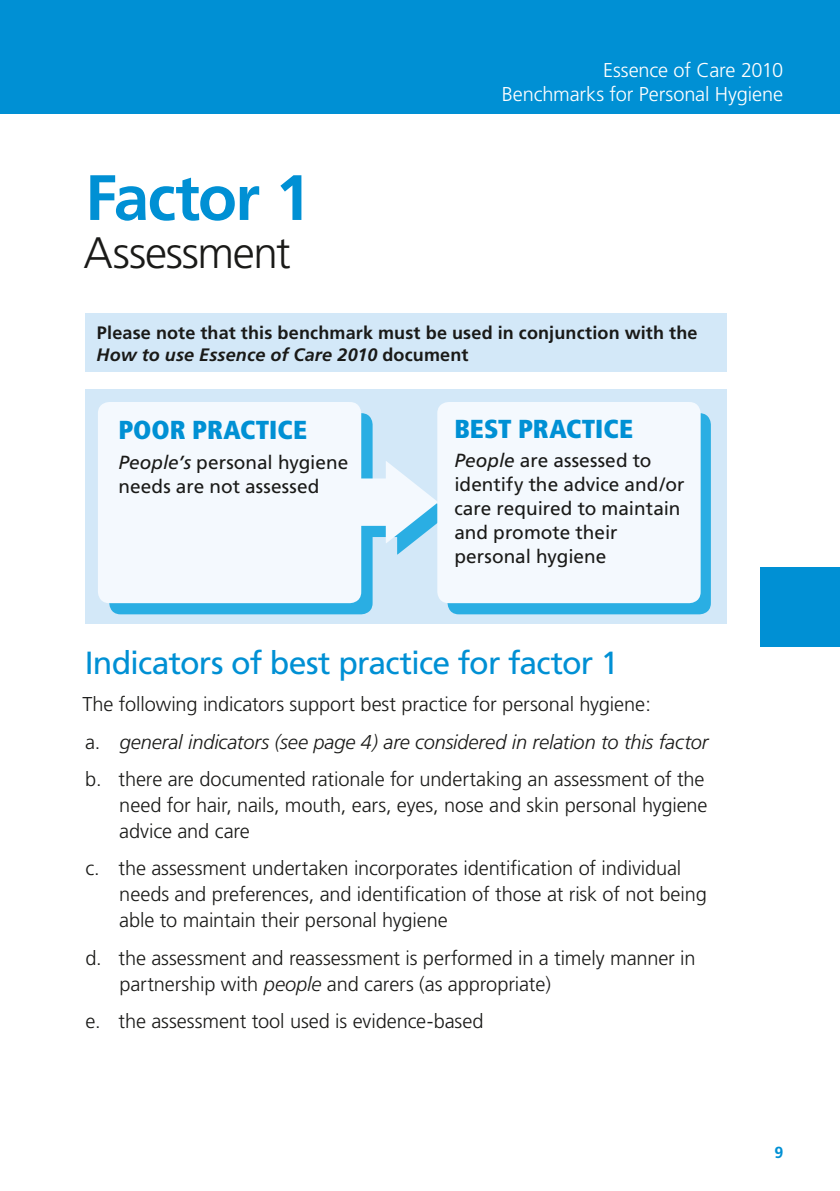
<style>
.page{position:relative;width:840px;height:1191px;background:#fff}
.page>*{position:absolute;margin:0;border:0;box-sizing:border-box;transform-origin:0 0}
.Chapter_Number{font:700 64px "Frutiger";letter-spacing:-.03em;color:#0090d4}
.Chapter{font:300 44px "Frutiger";letter-spacing:-.025em;color:#1a1a18}
.Hdg1{font:32px "Frutiger";letter-spacing:-.025em;color:#0090d4}
.POOR_PRACTICE_common{font:900 condensed 26px "Frutiger";color:#0090d4}
.abc{font:300 20px/26px "Frutiger";letter-spacing:-.005em;color:#1a1a18}
.abc_FIRST{font:italic 300 20px "Frutiger";letter-spacing:-.005em;color:#1a1a18}
.Body{font:300 20px "Frutiger";letter-spacing:-.005em;color:#1a1a18}
.t1{font:300 20px/24px "Frutiger";letter-spacing:-.005em;color:#fff;text-align:right}
.Diagram_Text{font:19px/24px "Frutiger";color:#1a1a18}
.Table_copy{font:700 18px/22px "Frutiger";letter-spacing:.01em;color:#1a1a18}
.t2{font:700 16px "Frutiger";color:#0090d4}
.s1{font-style:italic}
.s2{font-style:normal}
</style>
<div class="page">
<div style="left:0;top:0;width:839px;height:113px;background:#0090d4"></div>
<div style="left:85px;top:313px;width:641px;height:59px;background:#d3e8f8"></div>
<div style="left:760px;top:567px;width:79px;height:79px;background:#0090d4"></div>
<div style="left:85px;top:389px;width:641px;height:235px;background:#d3e8f8"></div>
<div style="left:447px;top:413px;width:263px;height:201px;background:#2aaee3;border-radius:11px"></div>
<div style="left:109px;top:413px;width:263px;height:201px;background:#2aaee3;border-radius:11px"></div>
<div style="left:98px;top:402px;width:263px;height:201px;background:#f4f9fe;border-radius:11px"></div>
<div style="left:437px;top:402px;width:263px;height:201px;background:#f4f9fe;border-radius:11px"></div>
<svg style="left:361px;top:461px;width:77px;height:82px"></svg>
<p class="Chapter_Number" style="left:85px;top:160px;width:227px">Factor 1</p>
<p class="Chapter" style="left:83px;top:228px;width:208px">Assessment</p>
<p class="t1" style="left:501px;top:58px;width:283px">Essence of Care 2010<br>Benchmarks for Personal Hygiene</p>
<p class="Table_copy" style="left:96px;top:321px;width:602px">Please note that this benchmark must be used in conjunction with the<br><span class="s1">How to use Essence of Care 2010</span> document</p>
<p class="POOR_PRACTICE_common" style="left:118px;top:414px;width:190px">POOR PRACTICE</p>
<p class="Diagram_Text" style="left:118px;top:450px;width:231px"><span class="s1">People’s</span> personal hygiene needs are not assessed</p>
<p class="POOR_PRACTICE_common" style="left:454px;top:413px;width:180px">BEST PRACTICE</p>
<p class="Diagram_Text" style="left:454px;top:448px;width:232px"><span class="s1">People</span> are assessed to identify the advice and/or care required to maintain and promote their personal hygiene</p>
<p class="Hdg1" style="left:85px;top:644px;width:535px">Indicators of best practice for factor 1</p>
<p class="Body" style="left:82px;top:693px;width:569px">The following indicators support best practice for personal hygiene:</p>
<p class="abc_FIRST" style="left:85px;top:730px;width:624px"><span class="s2">a.</span> general indicators (see page 4) are considered in relation to this factor</p>
<p class="abc" style="left:119px;top:766px;width:589px;text-indent:-34px">b. there are documented rationale for undertaking an assessment of the need for hair, nails, mouth, ears, eyes, nose and skin personal hygiene advice and care</p>
<p class="abc" style="left:119px;top:855px;width:588px;text-indent:-34px">c. the assessment undertaken incorporates identification of individual needs and preferences, and identification of those at risk of not being able to maintain their personal hygiene</p>
<p class="abc" style="left:119px;top:944px;width:577px;text-indent:-34px">d. the assessment and reassessment is performed in a timely manner in partnership with <span class="s1">people</span> and carers (as appropriate)</p>
<p class="abc" style="left:85px;top:1008px;width:399px">e. the assessment tool used is evidence-based</p>
<p class="t2" style="left:773px;top:1143px;width:10px">9</p>
</div>
